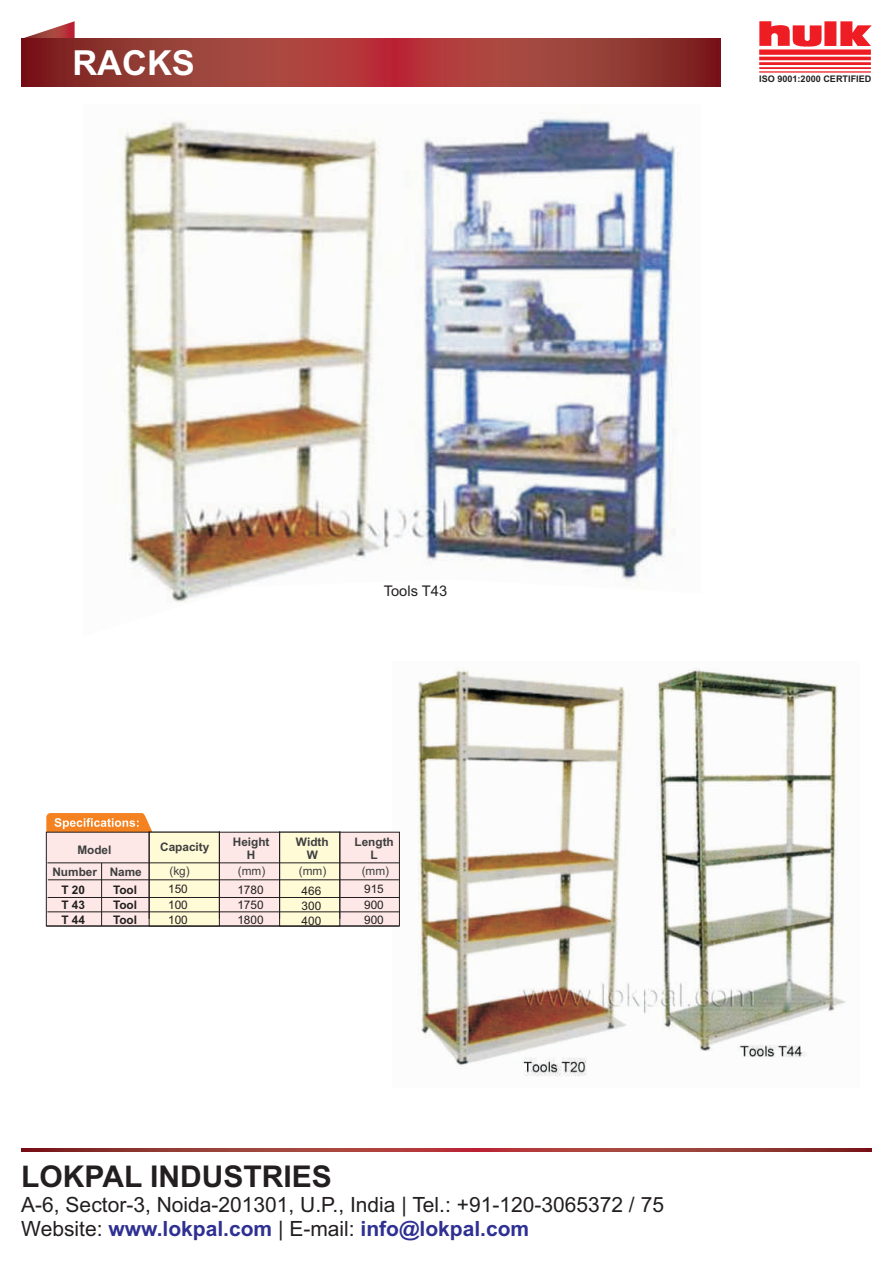
<style>
.page{position:relative;width:893px;height:1263px;background:#fff}
.page>*{position:absolute;margin:0;border:0;box-sizing:border-box;transform-origin:0 0}
.t1{font:700 34.5px "Arial";color:#fff}
.t2{font:700 30px "Arial";color:#231f20}
.t3{font:21px/23.4px "Arial";color:#231f20}
.t4{font:14.7px "Arial";color:#231f20}
.t5{font:700 11.85px/13.2px "Arial";color:#3e3e3f;text-align:center}
.t6{font:11.85px/15.1px "Arial";color:#231f20;text-align:justify}
.t7{font:700 11.85px/15.1px "Arial";color:#231f20;text-align:justify}
.t8{font:11.85px "Arial";color:#3e3e3f}
.t9{font:700 9.15px "Arial";color:#231f20}
.s1{font-weight:700;color:#2e3092}
</style>
<div class="page">
<svg style="left:21px;top:21px;width:54px;height:18px"></svg>
<svg style="left:21px;top:39px;width:699px;height:48px;background:#9c3835"></svg>
<svg style="left:759px;top:21px;width:113px;height:52px"></svg>
<svg style="left:21px;top:1149px;width:851px;height:3px;background:#9c3835"></svg>
<img style="left:122px;top:112px;width:556px;height:491px">
<img style="left:417px;top:667px;width:429px;height:410px">
<svg style="left:46px;top:813px;width:354px;height:114px;background:#f5e5d5"></svg>
<hr style="left:47px;top:911px;width:352px;height:1px;background:#231f20">
<hr style="left:47px;top:926px;width:352px;height:1px;background:#231f20">
<hr style="left:149px;top:831px;width:1px;height:88px;background:#231f20">
<hr style="left:101px;top:863px;width:1px;height:63px;background:#231f20">
<hr style="left:219px;top:831px;width:1px;height:88px;background:#231f20">
<hr style="left:279px;top:831px;width:1px;height:88px;background:#231f20">
<hr style="left:339px;top:831px;width:1px;height:88px;background:#231f20">
<hr style="left:47px;top:862px;width:352px;height:1px;background:#231f20">
<hr style="left:48px;top:879px;width:351px;height:1px;background:#231f20">
<hr style="left:48px;top:897px;width:352px;height:1px;background:#231f20">
<h1 class="t1" style="left:72px;top:50px;width:124px">RACKS</h1>
<p class="t9" style="left:759px;top:76px;width:114px">ISO 9001:2000 CERTIFIED</p>
<p class="t4" style="left:384px;top:585px;width:65px">Tools T43</p>
<p class="t5" style="left:52px;top:840px;width:91px;line-height:22px">Model<br>Number Name</p>
<p class="t5" style="left:160px;top:842px;width:51px">Capacity</p>
<p class="t5" style="left:233px;top:836px;width:38px">Height<br>H</p>
<p class="t5" style="left:296px;top:836px;width:34px">Width<br>W</p>
<p class="t8" style="left:169px;top:866px;width:22px">(kg)</p>
<p class="t8" style="left:238px;top:866px;width:29px">(mm)</p>
<p class="t8" style="left:299px;top:866px;width:29px">(mm)</p>
<p class="t7" style="left:61px;top:883px;width:25px">T 20<br>T 43<br>T 44</p>
<p class="t7" style="left:113px;top:883px;width:26px">Tool Tool Tool</p>
<p class="t6" style="left:168px;top:883px;width:21px">150<br>100<br>100</p>
<p class="t6" style="left:302px;top:884px;width:21px">466<br>300<br>400</p>
<p class="t6" style="left:237px;top:883px;width:28px">1780<br>1750<br>1800</p>
<p class="t5" style="left:354px;top:836px;width:41px">Length<br>L</p>
<p class="t8" style="left:362px;top:866px;width:29px">(mm)</p>
<p class="t6" style="left:364px;top:883px;width:21px">915<br>900<br>900</p>
<h2 class="t2" style="left:21px;top:1165px;width:312px">LOKPAL INDUSTRIES</h2>
<p class="t3" style="left:21px;top:1195px;width:644px">A-6, Sector-3, Noida-201301, U.P., India | Tel.: +91-120-3065372 / 75<br>Website: <span class="s1">www.lokpal.com</span> | E-mail: <span class="s1">info@lokpal.com</span></p>
</div>
